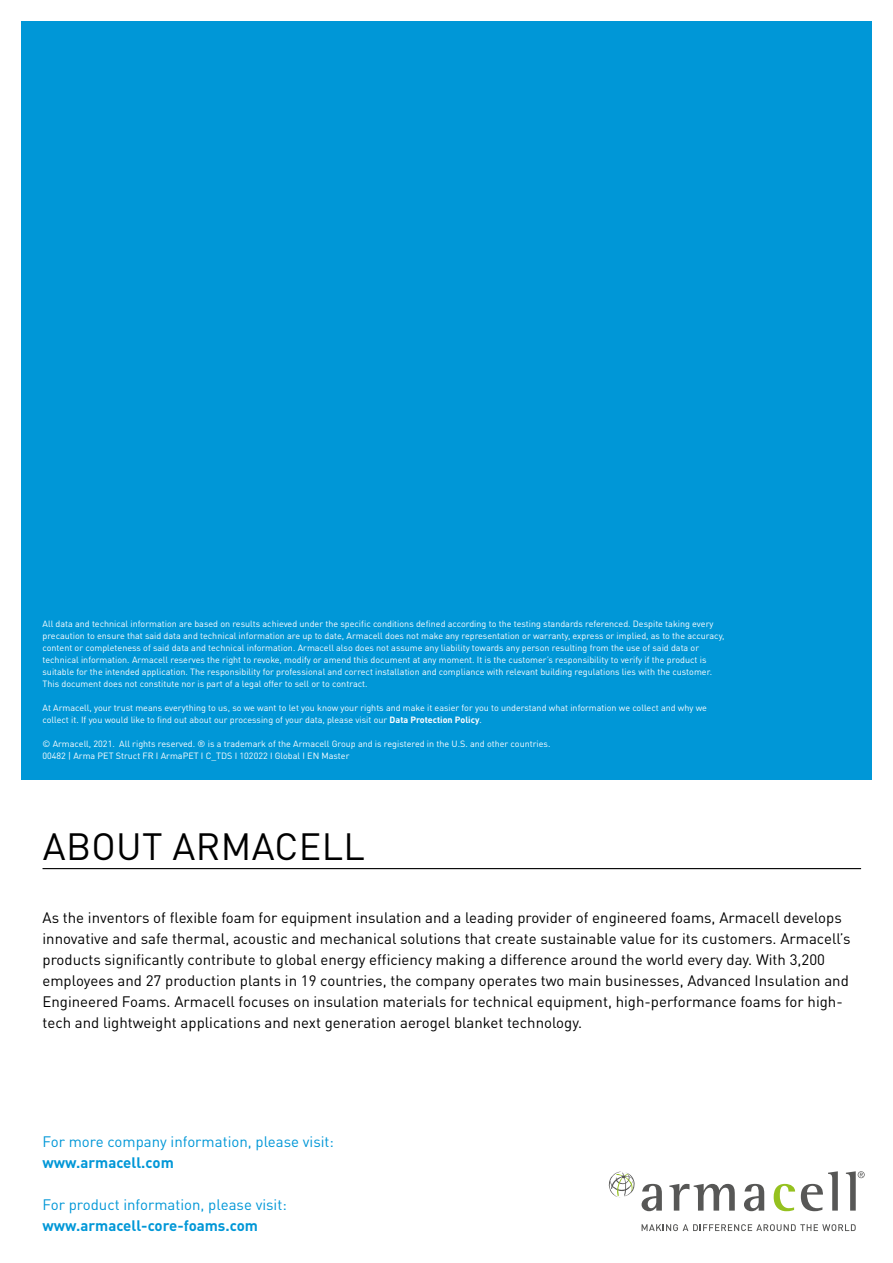
<style>
.page{position:relative;width:893px;height:1263px;background:#fff}
.page>*{position:absolute;margin:0;border:0;box-sizing:border-box;transform-origin:0 0}
.t1{font:37.5px "DIN Pro";letter-spacing:.01em;color:#000}
.t2{font:15px/21px "DIN Pro";color:#000}
.t3{font:15px "DIN Pro";color:#0097d7}
.t4{font:700 15px "DIN Pro";color:#0097d7}
.t5{font:9px/12px "DIN Pro";color:#fff}
.s1{font-weight:700}
</style>
<div class="page">
<svg style="left:642px;top:1184px;width:20px;height:27px"></svg>
<svg style="left:669px;top:1184px;width:66px;height:26px"></svg>
<svg style="left:744px;top:1184px;width:20px;height:27px"></svg>
<svg style="left:774px;top:1184px;width:21px;height:27px"></svg>
<svg style="left:801px;top:1171px;width:37px;height:40px"></svg>
<svg style="left:846px;top:1171px;width:19px;height:39px"></svg>
<svg style="left:608px;top:1171px;width:27px;height:27px"></svg>
<svg style="left:642px;top:1224px;width:214px;height:7px"></svg>
<div style="left:21px;top:21px;width:851px;height:759px;background:#0097d7"></div>
<hr style="left:43px;top:868px;width:818px;height:1px;background:#000">
<p class="t5" style="left:43px;top:617px;width:683px">All data and technical information are based on results achieved under the specific conditions defined according to the testing standards referenced. Despite taking every precaution to ensure that said data and technical information are up to date, Armacell does not make any representation or warranty, express or implied, as to the accuracy, content or completeness of said data and technical information. Armacell also does not assume any liability towards any person resulting from the use of said data or technical information. Armacell reserves the right to revoke, modify or amend this document at any moment. It is the customer’s responsibility to verify if the product is suitable for the intended application. The responsibility for professional and correct installation and compliance with relevant building regulations lies with the customer.<br>This document does not constitute nor is part of a legal offer to sell or to contract.</p>
<p class="t5" style="left:43px;top:701px;width:666px">At Armacell, your trust means everything to us, so we want to let you know your rights and make it easier for you to understand what information we collect and why we collect it. If you would like to find out about our processing of your data, please visit our <span class="s1">Data Protection Policy</span>.</p>
<p class="t5" style="left:43px;top:737px;width:509px">© Armacell, 2021. All rights reserved. ® is a trademark of the Armacell Group and is registered in the U.S. and other countries.<br>00482 | Arma PET Struct FR I ArmaPET I C_TDS I 102022 I Global I EN Master</p>
<h1 class="t1" style="left:43px;top:816px;width:324px">ABOUT ARMACELL</h1>
<p class="t2" style="left:43px;top:906px;width:809px">As the inventors of flexible foam for equipment insulation and a leading provider of engineered foams, Armacell develops innovative and safe thermal, acoustic and mechanical solutions that create sustainable value for its customers. Armacell’s products significantly contribute to global energy efficiency making a difference around the world every day. With 3,200 employees and 27 production plants in 19 countries, the company operates two main businesses, Advanced Insulation and Engineered Foams. Armacell focuses on insulation materials for technical equipment, high-performance foams for high&shy;tech and lightweight applications and next generation aerogel blanket technology.</p>
<h2 class="t3" style="left:43px;top:1130px;width:293px">For more company information, please visit:</h2>
<h2 class="t4" style="left:43px;top:1150px;width:133px">www.armacell.com</h2>
<h2 class="t3" style="left:43px;top:1193px;width:246px">For product information, please visit:</h2>
<h2 class="t4" style="left:43px;top:1213px;width:217px">www.armacell-core-foams.com</h2>
</div>
